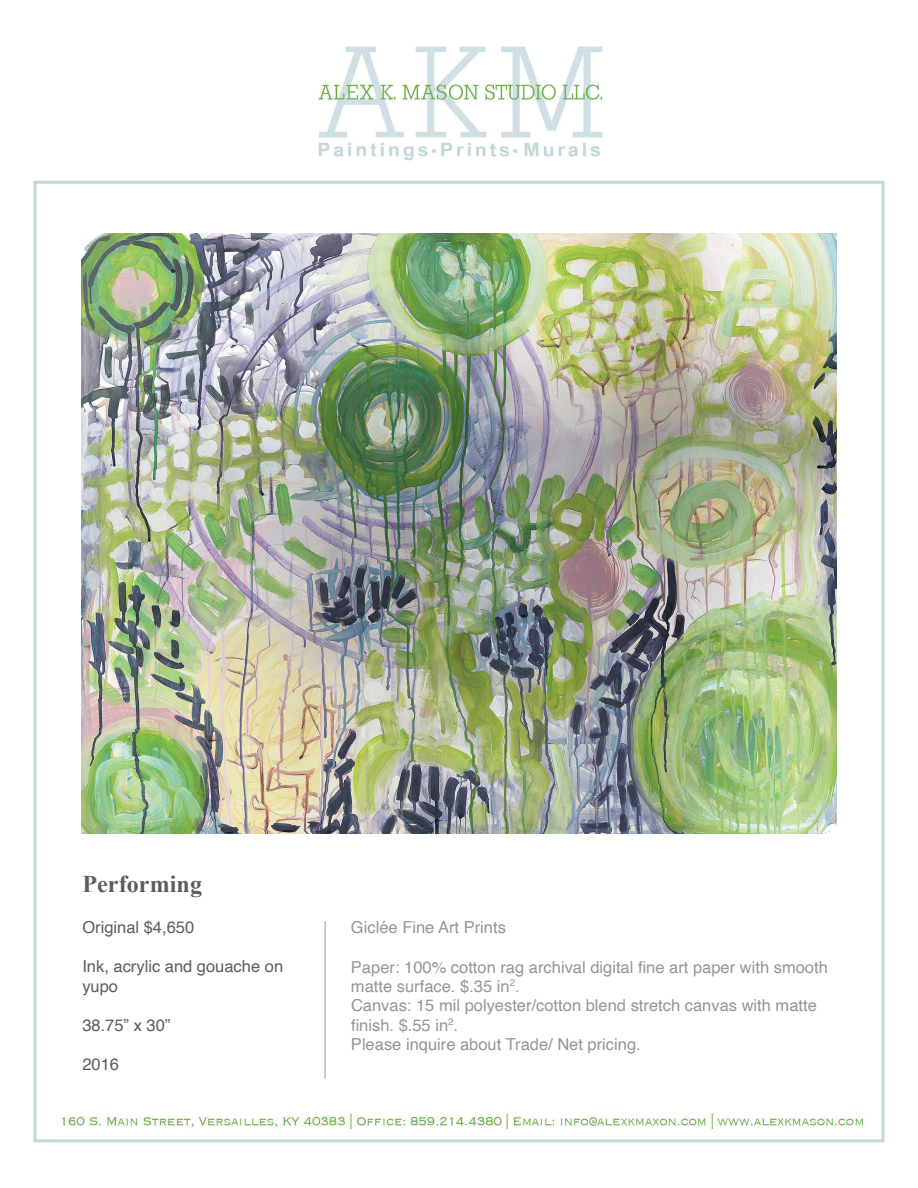
<style>
.page{position:relative;width:918px;height:1188px;background:#fff}
.page>*{position:absolute;margin:0;border:0;box-sizing:border-box;transform-origin:0 0}
.t1{font:700 24px "Times New Roman";letter-spacing:.005em;color:#5b5d5f}
.t2{font:16.5px/19.5px "Helvetica";color:#939698}
.t3{font:16.5px/19.5px "Helvetica";color:#5b5d5f}
</style>
<div class="page">
<img style="left:81px;top:234px;width:756px;height:599px">
<hr style="left:325px;top:921px;width:1px;height:158px;background:#939698">
<svg style="left:34px;top:180px;width:850px;height:1px"></svg>
<img style="left:318px;top:46px;width:285px;height:115px">
<img style="left:54px;top:1113px;width:819px;height:30px">
<h1 class="t1" style="left:82px;top:867px;width:121px">Performing</h1>
<p class="t3" style="left:82px;top:918px;width:113px">Original $4,650</p>
<p class="t3" style="left:82px;top:957px;width:202px">Ink, acrylic and gouache on yupo</p>
<p class="t3" style="left:82px;top:1016px;width:90px">38.75” x 30”</p>
<p class="t3" style="left:82px;top:1055px;width:38px">2016</p>
<p class="t2" style="left:351px;top:918px;width:156px">Giclée Fine Art Prints</p>
<p class="t2" style="left:351px;top:957px;width:478px">Paper: 100% cotton rag archival digital fine art paper with smooth matte surface. $.35 in<sup>2</sup>.<br>Canvas: 15 mil polyester/cotton blend stretch canvas with matte finish. $.55 in<sup>2</sup>.<br>Please inquire about Trade/ Net pricing.</p>
</div>
